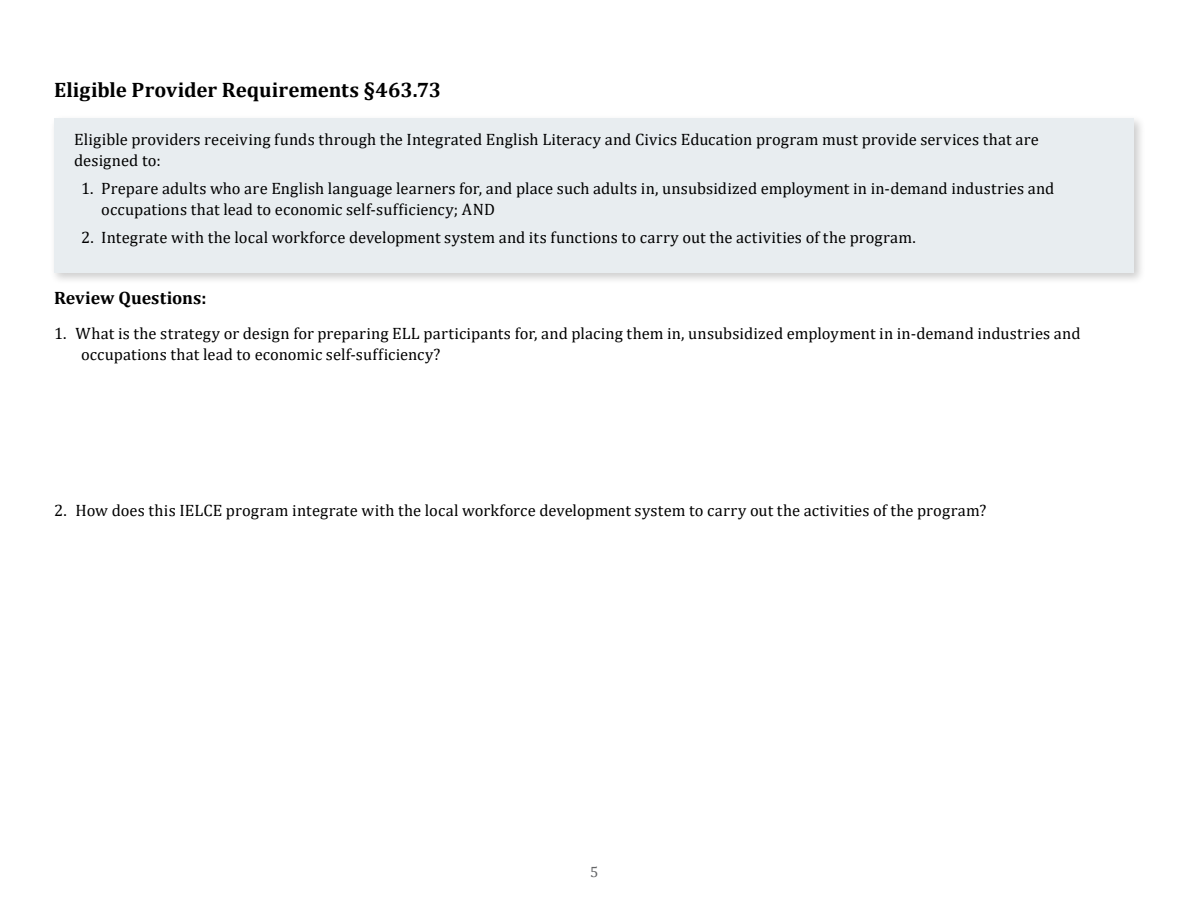
<style>
.page{position:relative;width:1188px;height:918px;background:#fff}
.page>*{position:absolute;margin:0;border:0;box-sizing:border-box;transform-origin:0 0}
.t1{font:700 21px "Cambria";letter-spacing:-.005em;color:#000}
.t2{font:700 18px "Cambria";letter-spacing:-.005em;color:#000}
.t3{font:16.5px/21px "Cambria";letter-spacing:.005em;color:#000}
.t4{font:15px "Cambria";color:#636466}
</style>
<div class="page">
<div style="left:49px;top:114px;width:1097px;height:171px;background:#000;opacity:.2"></div>
<div style="left:54px;top:118px;width:1080px;height:155px;background:#e8edf0"></div>
<h3 class="t1" style="left:54px;top:75px;width:389px">Eligible Provider Requirements §463.73</h3>
<p class="t3" style="left:74px;top:129px;width:966px">Eligible providers receiving funds through the Integrated English Literacy and Civics Education program must provide services that are designed to:</p>
<p class="t3" style="left:101px;top:178px;width:955px;text-indent:-20px">1. Prepare adults who are English language learners for, and place such adults in, unsubsidized employment in in-demand industries and occupations that lead to economic self-sufficiency; AND</p>
<p class="t3" style="left:81px;top:227px;width:837px">2. Integrate with the local workforce development system and its functions to carry out the activities of the program.</p>
<h4 class="t2" style="left:54px;top:285px;width:154px">Review Questions:</h4>
<p class="t3" style="left:81px;top:323px;width:1001px;text-indent:-27px">1. What is the strategy or design for preparing ELL participants for, and placing them in, unsubsidized employment in in-demand industries and occupations that lead to economic self-sufficiency?</p>
<p class="t3" style="left:54px;top:500px;width:934px">2. How does this IELCE program integrate with the local workforce development system to carry out the activities of the program?</p>
<p class="t4" style="left:590px;top:863px;width:10px">5</p>
</div>
